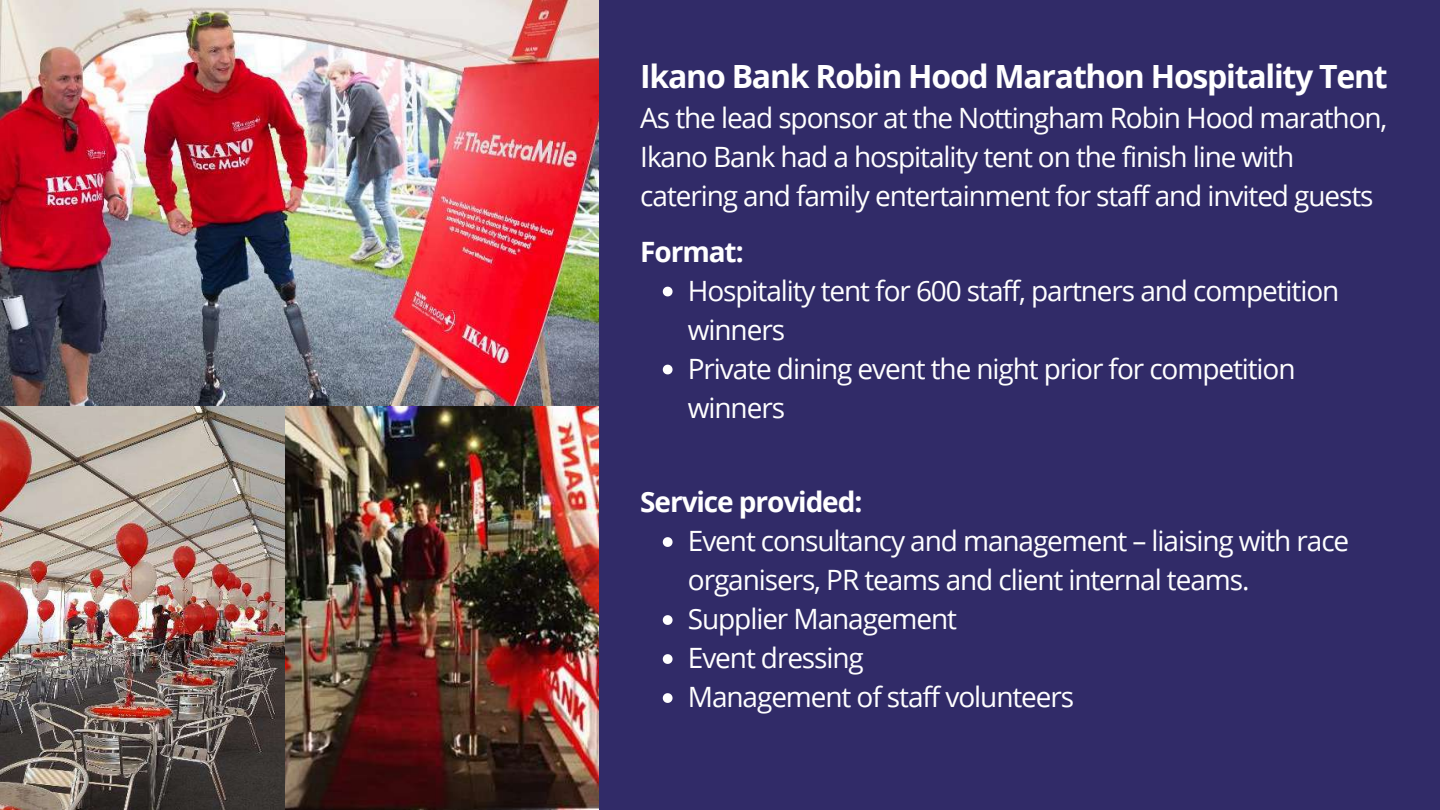
<style>
.page{position:relative;width:1440px;height:810px;background:#312b68}
.page>*{position:absolute;margin:0;border:0;box-sizing:border-box;transform-origin:0 0}
.t1{font:700 32px "Open Sans";letter-spacing:-.04em;color:#fff}
.t2{font:28px/39px "Open Sans";letter-spacing:-.04em;color:#fff}
.t3{font:700 28px "Open Sans";letter-spacing:-.04em;color:#fff}
</style>
<div class="page">
<svg style="left:663px;top:287px;width:10px;height:9px"></svg>
<svg style="left:663px;top:365px;width:10px;height:9px"></svg>
<svg style="left:663px;top:537px;width:10px;height:10px"></svg>
<svg style="left:663px;top:615px;width:10px;height:10px"></svg>
<svg style="left:663px;top:654px;width:10px;height:10px"></svg>
<svg style="left:663px;top:693px;width:10px;height:10px"></svg>
<img style="left:284px;top:405px;width:314px;height:405px">
<img style="left:0;top:405px;width:284px;height:405px">
<img style="left:0;top:0;width:598px;height:405px">
<p class="t1" style="left:640px;top:54px;width:749px">Ikano Bank Robin Hood Marathon Hospitality Tent</p>
<p class="t2" style="left:640px;top:98px;width:749px">As the lead sponsor at the Nottingham Robin Hood marathon,<br>Ikano Bank had a hospitality tent on the finish line with catering and family entertainment for staff and invited guests</p>
<p class="t3" style="left:640px;top:232px;width:105px">Format:</p>
<p class="t2" style="left:688px;top:271px;width:653px">Hospitality tent for 600 staff, partners and competition winners<br>Private dining event the night prior for competition winners</p>
<p class="t3" style="left:640px;top:483px;width:224px">Service provided:</p>
<p class="t2" style="left:688px;top:521px;width:663px">Event consultancy and management – liaising with race organisers, PR teams and client internal teams.<br>Supplier Management<br>Event dressing<br>Management of staff volunteers</p>
</div>
